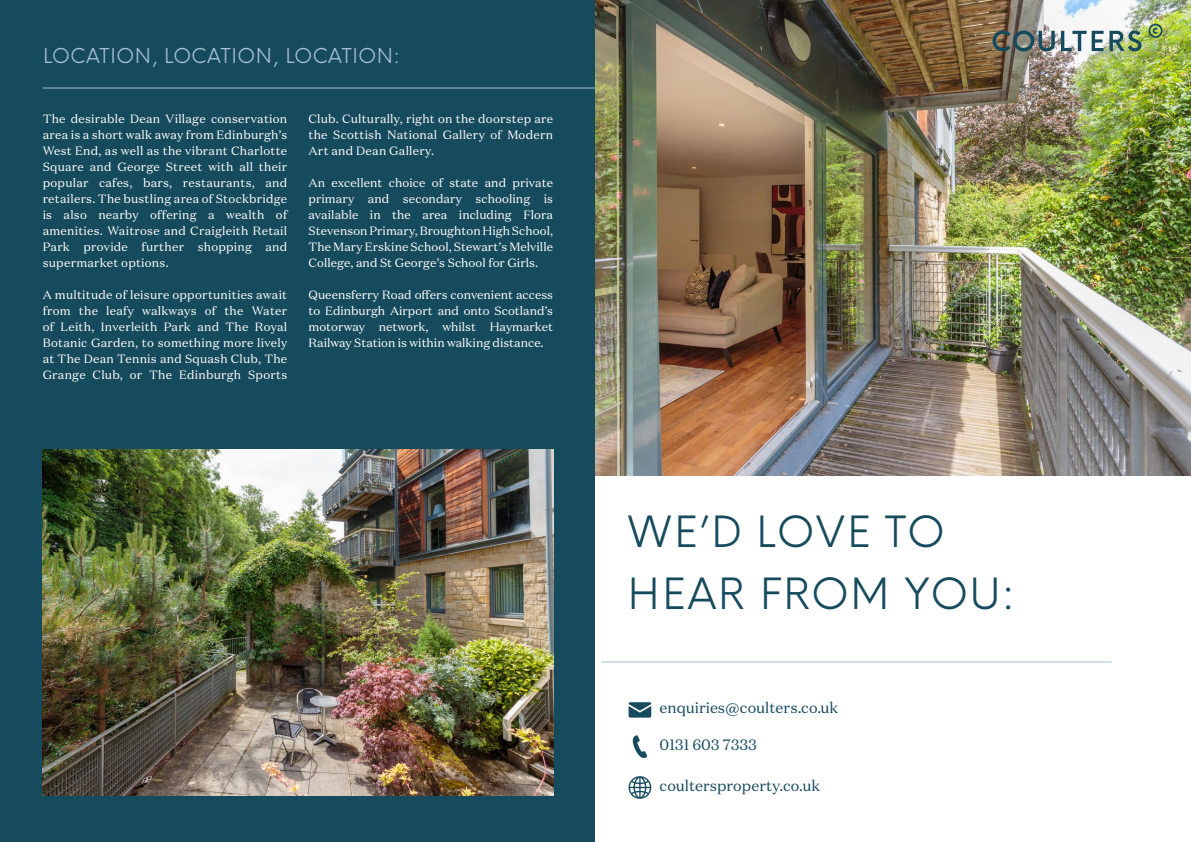
<style>
.page{position:relative;width:1191px;height:842px;background:#fff}
.page>*{position:absolute;margin:0;border:0;box-sizing:border-box;transform-origin:0 0}
.t1{font:42px/62px "Coulters Neue Einstellung";letter-spacing:.02em;color:#164a5d}
.t2{font:20px "Coulters Neue Einstellung";letter-spacing:.01em;color:#a8c0d5}
.t3{font:15px "Domaine Text";color:#164a5d}
.t4{font:12px/16px "Domaine Text";letter-spacing:.02em;color:#fff;text-align:justify}
</style>
<div class="page">
<div style="left:0;top:0;width:595px;height:842px;background:#164a5d"></div>
<hr style="left:43px;top:88px;width:552px;height:1px;background:#a8c0d5">
<img style="left:595px;top:0;width:596px;height:476px">
<hr style="left:601px;top:661px;width:510px;height:1px;background:#a8c0d5">
<svg style="left:628px;top:702px;width:23px;height:16px"></svg>
<svg style="left:628px;top:776px;width:23px;height:23px"></svg>
<svg style="left:632px;top:735px;width:15px;height:23px"></svg>
<svg style="left:992px;top:31px;width:62px;height:20px"></svg>
<svg style="left:1061px;top:31px;width:42px;height:20px"></svg>
<svg style="left:1109px;top:31px;width:32px;height:20px"></svg>
<svg style="left:1148px;top:24px;width:14px;height:14px"></svg>
<img style="left:43px;top:450px;width:510px;height:346px">
<h2 class="t2" style="left:43px;top:38px;width:359px">LOCATION, LOCATION, LOCATION:</h2>
<p class="t4" style="left:43px;top:110px;width:246px">The desirable Dean Village conservation area is a short walk away from Edinburgh’s West End, as well as the vibrant Charlotte Square and George Street with all their popular cafes, bars, restaurants, and retailers. The bustling area of Stockbridge is also nearby offering a wealth of amenities. Waitrose and Craigleith Retail Park provide further shopping and supermarket options.</p>
<p class="t4" style="left:43px;top:286px;width:246px">A multitude of leisure opportunities await from the leafy walkways of the Water of Leith, Inverleith Park and The Royal Botanic Garden, to something more lively at The Dean Tennis and Squash Club, The Grange Club, or The Edinburgh Sports</p>
<p class="t4" style="left:308px;top:110px;width:246px">Club. Culturally, right on the doorstep are the Scottish National Gallery of Modern Art and Dean Gallery.</p>
<p class="t4" style="left:308px;top:174px;width:246px">An excellent choice of state and private primary and secondary schooling is available in the area including Flora Stevenson Primary, Broughton High School, The Mary Erskine School, Stewart’s Melville College, and St George’s School for Girls.</p>
<p class="t4" style="left:308px;top:286px;width:246px">Queensferry Road offers convenient access to Edinburgh Airport and onto Scotland’s motorway network, whilst Haymarket Railway Station is within walking distance.</p>
<h1 class="t1" style="left:627px;top:496px;width:390px">WE’D LOVE TO<br>HEAR FROM YOU:</h1>
<p class="t3" style="left:659px;top:698px;width:180px">enquiries@coulters.co.uk</p>
<p class="t3" style="left:659px;top:735px;width:99px">0131 603 7333</p>
<p class="t3" style="left:659px;top:776px;width:162px">coultersproperty.co.uk</p>
</div>
